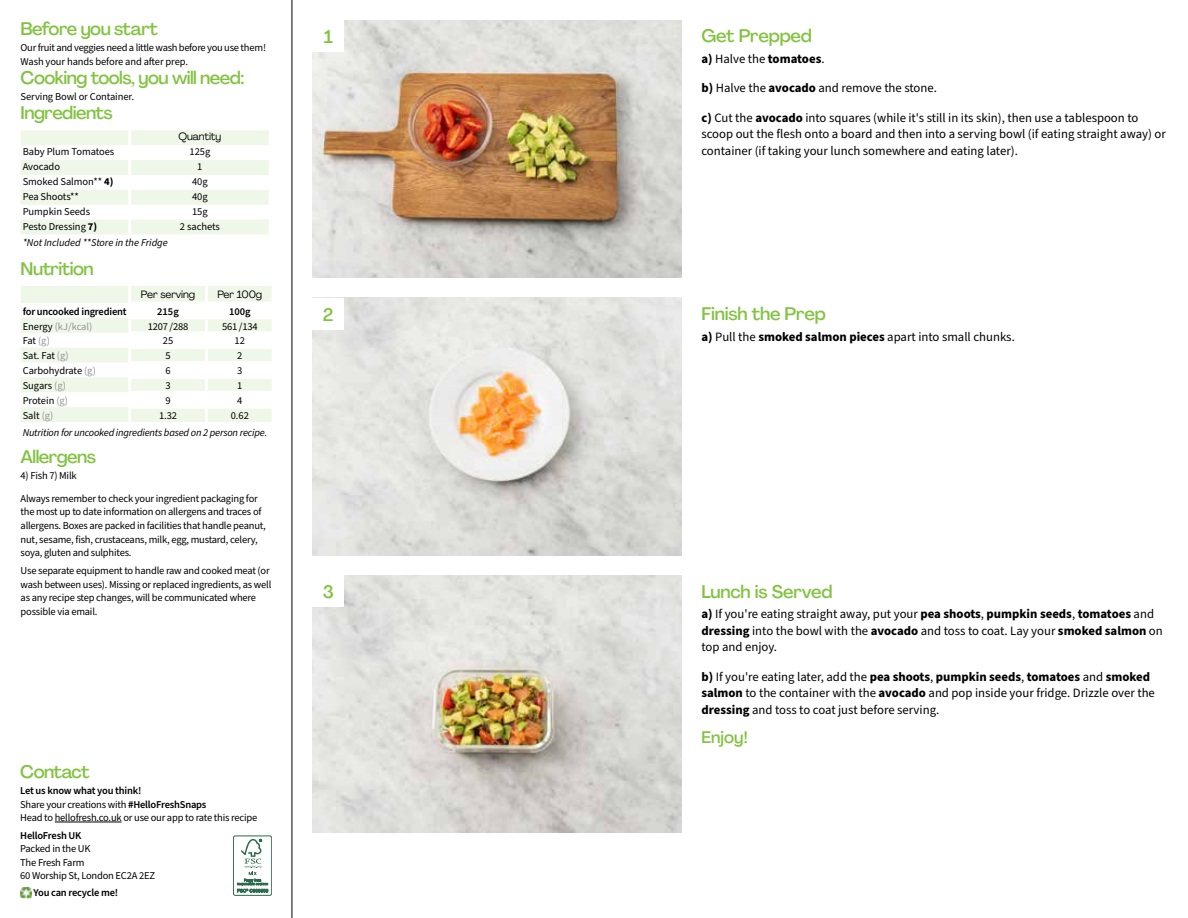
<style>
.page{position:relative;width:1188px;height:918px;background:#fff}
.page>*{position:absolute;margin:0;border:0;box-sizing:border-box;transform-origin:0 0}
.t1{font:500 18px "Agrandir";letter-spacing:-.03em;color:#82c341}
.t2{font:500 18px "Agrandir";letter-spacing:-.01em;color:#82c341}
.t3{font:500 16.5px "Agrandir";letter-spacing:.005em;color:#82c341}
.t4{font:12.75px/16.5px "Source Sans Pro";color:#000}
.t5{font:700 12.75px "Source Sans Pro";color:#000}
.t6{font:10.5px/13.6px "Source Sans Pro";letter-spacing:-.02em;color:#000}
.t7{font:italic 10.5px "Source Sans Pro";letter-spacing:-.02em;color:#000}
.t8{font:600 10.5px "Source Sans Pro";letter-spacing:-.02em;color:#000}
.t9{font:10.5px "Agrandir";letter-spacing:-.01em;color:#000}
.t10{font:10.5px "Source Sans Pro";letter-spacing:-.005em;color:#939598}
.s1{font-weight:700}
.s2{color:#000}
.s3{color:#939598}
.s4{font-weight:600}
.s5{font-weight:400}
</style>
<div class="page">
<hr style="left:292px;top:0;width:1px;height:918px;background:#000">
<hr style="left:55px;top:822px;width:67px;height:1px;background:#000">
<svg style="left:20px;top:887px;width:12px;height:12px"></svg>
<div style="left:233px;top:836px;width:39px;height:60px;border:1px solid #2c6c4b;border-radius:2px"></div>
<svg style="left:237px;top:839px;width:31px;height:53px"></svg>
<img style="left:312px;top:20px;width:369px;height:258px">
<div style="left:312px;top:20px;width:32px;height:32px;background:#fff"></div>
<img style="left:312px;top:576px;width:369px;height:257px">
<div style="left:312px;top:576px;width:32px;height:31px;background:#fff"></div>
<img style="left:312px;top:298px;width:369px;height:257px">
<div style="left:312px;top:298px;width:32px;height:32px;background:#fff"></div>
<svg style="left:21px;top:130px;width:248px;height:105px"></svg>
<hr style="left:128px;top:130px;width:3px;height:15px;background:#fff">
<hr style="left:128px;top:145px;width:3px;height:15px;background:#fff">
<hr style="left:128px;top:160px;width:3px;height:15px;background:#fff">
<hr style="left:128px;top:175px;width:3px;height:15px;background:#fff">
<hr style="left:128px;top:190px;width:3px;height:15px;background:#fff">
<hr style="left:128px;top:205px;width:3px;height:15px;background:#fff">
<hr style="left:128px;top:220px;width:3px;height:15px;background:#fff">
<svg style="left:21px;top:286px;width:251px;height:136px"></svg>
<hr style="left:131px;top:302px;width:75px;height:3px;background:#fff">
<hr style="left:206px;top:302px;width:66px;height:3px;background:#fff">
<hr style="left:128px;top:316px;width:78px;height:3px;background:#fff">
<hr style="left:206px;top:316px;width:66px;height:3px;background:#fff">
<hr style="left:128px;top:331px;width:78px;height:3px;background:#fff">
<hr style="left:206px;top:331px;width:66px;height:3px;background:#fff">
<hr style="left:128px;top:346px;width:78px;height:3px;background:#fff">
<hr style="left:206px;top:346px;width:66px;height:3px;background:#fff">
<hr style="left:128px;top:361px;width:78px;height:3px;background:#fff">
<hr style="left:206px;top:361px;width:66px;height:3px;background:#fff">
<hr style="left:128px;top:376px;width:78px;height:3px;background:#fff">
<hr style="left:206px;top:376px;width:66px;height:3px;background:#fff">
<hr style="left:128px;top:391px;width:78px;height:3px;background:#fff">
<hr style="left:206px;top:391px;width:66px;height:3px;background:#fff">
<hr style="left:128px;top:406px;width:78px;height:3px;background:#fff">
<hr style="left:206px;top:406px;width:66px;height:3px;background:#fff">
<h1 class="t1" style="left:21px;top:18px;width:139px">Before you start</h1>
<p class="t6" style="left:21px;top:42px;width:247px">Our fruit and veggies need a little wash before you use them!<br>Wash your hands before and after prep.</p>
<h1 class="t1" style="left:21px;top:66px;width:225px">Cooking tools, you will need:</h1>
<p class="t6" style="left:21px;top:90px;width:115px">Serving Bowl or Container.</p>
<h1 class="t1" style="left:21px;top:102px;width:94px">Ingredients</h1>
<p class="t9" style="left:178px;top:130px;width:44px">Quantity</p>
<p class="t6" style="left:23px;top:145px;width:93px">Baby Plum Tomatoes</p>
<p class="t6" style="left:190px;top:145px;width:22px">125g</p>
<p class="t6" style="left:23px;top:160px;width:39px">Avocado</p>
<p class="t6" style="left:197px;top:160px;width:7px">1</p>
<p class="t6" style="left:23px;top:175px;width:92px">Smoked Salmon** <span class="s1">4)</span></p>
<p class="t6" style="left:192px;top:175px;width:17px">40g</p>
<p class="t6" style="left:23px;top:190px;width:58px">Pea Shoots**</p>
<p class="t6" style="left:192px;top:190px;width:17px">40g</p>
<p class="t6" style="left:23px;top:205px;width:69px">Pumpkin Seeds</p>
<p class="t6" style="left:192px;top:205px;width:17px">15g</p>
<p class="t6" style="left:23px;top:220px;width:76px">Pesto Dressing <span class="s1">7)</span></p>
<p class="t6" style="left:180px;top:220px;width:42px">2 sachets</p>
<p class="t7" style="left:23px;top:235px;width:147px">*Not Included **Store in the Fridge</p>
<h1 class="t1" style="left:21px;top:257px;width:75px">Nutrition</h1>
<p class="t9" style="left:141px;top:288px;width:56px">Per serving</p>
<p class="t9" style="left:217px;top:288px;width:46px">Per 100g</p>
<p class="t8" style="left:23px;top:304px;width:105px">for uncooked ingredient</p>
<p class="t8" style="left:157px;top:304px;width:23px">215g</p>
<p class="t8" style="left:229px;top:304px;width:23px">100g</p>
<p class="t10" style="left:23px;top:319px;width:71px"><span class="s2">Energy</span> (kJ/kcal)</p>
<p class="t6" style="left:148px;top:320px;width:42px">1207 /288</p>
<p class="t6" style="left:222px;top:320px;width:37px">561 /134</p>
<p class="t6" style="left:23px;top:335px;width:29px">Fat <span class="s3">(g)</span></p>
<p class="t6" style="left:163px;top:335px;width:12px">25</p>
<p class="t6" style="left:235px;top:335px;width:12px">12</p>
<p class="t6" style="left:23px;top:349px;width:47px">Sat. Fat <span class="s3">(g)</span></p>
<p class="t6" style="left:165px;top:349px;width:7px">5</p>
<p class="t6" style="left:237px;top:349px;width:7px">2</p>
<p class="t6" style="left:23px;top:364px;width:75px">Carbohydrate <span class="s3">(g)</span></p>
<p class="t6" style="left:165px;top:364px;width:7px">6</p>
<p class="t6" style="left:237px;top:364px;width:7px">3</p>
<p class="t6" style="left:23px;top:379px;width:45px">Sugars <span class="s3">(g)</span></p>
<p class="t6" style="left:165px;top:379px;width:7px">3</p>
<p class="t6" style="left:237px;top:379px;width:7px">1</p>
<p class="t6" style="left:23px;top:394px;width:47px">Protein <span class="s3">(g)</span></p>
<p class="t6" style="left:165px;top:394px;width:7px">9</p>
<p class="t6" style="left:237px;top:394px;width:7px">4</p>
<p class="t6" style="left:23px;top:409px;width:32px">Salt <span class="s3">(g)</span></p>
<p class="t6" style="left:159px;top:409px;width:20px">1.32</p>
<p class="t6" style="left:231px;top:409px;width:20px">0.62</p>
<p class="t7" style="left:23px;top:425px;width:246px">Nutrition for uncooked ingredients based on 2 person recipe.</p>
<h1 class="t1" style="left:21px;top:446px;width:77px">Allergens</h1>
<p class="t6" style="left:21px;top:465px;width:239px;line-height:22.2px">4) Fish 7) Milk<br>Always remember to check your ingredient packaging for</p>
<p class="t6" style="left:21px;top:505px;width:247px">the most up to date information on allergens and traces of allergens. Boxes are packed in facilities that handle peanut, nut, sesame, fish, crustaceans, milk, egg, mustard, celery, soya, gluten and sulphites.</p>
<p class="t6" style="left:21px;top:564px;width:252px">Use separate equipment to handle raw and cooked meat (or wash between uses). Missing or replaced ingredients, as well as any recipe step changes, will be communicated where possible via email.</p>
<h1 class="t1" style="left:324px;top:26px;width:11px">1</h1>
<h1 class="t1" style="left:323px;top:303px;width:12px">2</h1>
<h1 class="t1" style="left:323px;top:581px;width:13px">3</h1>
<h1 class="t1" style="left:20px;top:761px;width:71px">Contact</h1>
<p class="t6" style="left:20px;top:784px;width:239px"><span class="s4">Let us know what you think!<br></span>Share your creations with <span class="s4">#HelloFreshSnaps<br></span>Head to hellofresh.co.uk or use our app to rate this recipe</p>
<p class="t8" style="left:20px;top:828px;width:63px">HelloFresh UK</p>
<p class="t6" style="left:20px;top:843px;width:136px">Packed in the UK<br>The Fresh Farm<br>60 Worship St, London EC2A 2EZ</p>
<p class="t8" style="left:34px;top:885px;width:86px">You can recycle me!</p>
<h1 class="t2" style="left:701px;top:25px;width:112px">Get Prepped</h1>
<p class="t5" style="left:701px;top:50px;width:125px">a) <span class="s5">Halve the</span> tomatoes<span class="s5">.</span></p>
<p class="t4" style="left:701px;top:80px;width:237px"><span class="s1">b)</span> Halve the <span class="s1">avocado</span> and remove the stone.</p>
<p class="t4" style="left:701px;top:109px;width:466px"><span class="s1">c)</span> Cut the <span class="s1">avocado</span> into squares (while it's still in its skin), then use a tablespoon to scoop out the flesh onto a board and then into a serving bowl (if eating straight away) or container (if taking your lunch somewhere and eating later).</p>
<h1 class="t2" style="left:701px;top:303px;width:126px">Finish the Prep</h1>
<p class="t4" style="left:701px;top:329px;width:315px"><span class="s1">a)</span> Pull the <span class="s1">smoked salmon pieces</span> apart into small chunks.</p>
<h1 class="t2" style="left:701px;top:580px;width:133px">Lunch is Served</h1>
<p class="t4" style="left:701px;top:606px;width:463px"><span class="s1">a)</span> If you're eating straight away, put your <span class="s1">pea shoots</span>, <span class="s1">pumpkin seeds</span>, <span class="s1">tomatoes</span> and <span class="s1">dressing</span> into the bowl with the <span class="s1">avocado</span> and toss to coat. Lay your <span class="s1">smoked salmon</span> on top and enjoy.</p>
<p class="t4" style="left:701px;top:668px;width:455px"><span class="s1">b)</span> If you're eating later, add the <span class="s1">pea shoots</span>, <span class="s1">pumpkin seeds</span>, <span class="s1">tomatoes</span> and <span class="s1">smoked salmon</span> to the container with the <span class="s1">avocado</span> and pop inside your fridge. Drizzle over the <span class="s1">dressing</span> and toss to coat just before serving.</p>
<h2 class="t3" style="left:701px;top:727px;width:48px">Enjoy!</h2>
</div>
